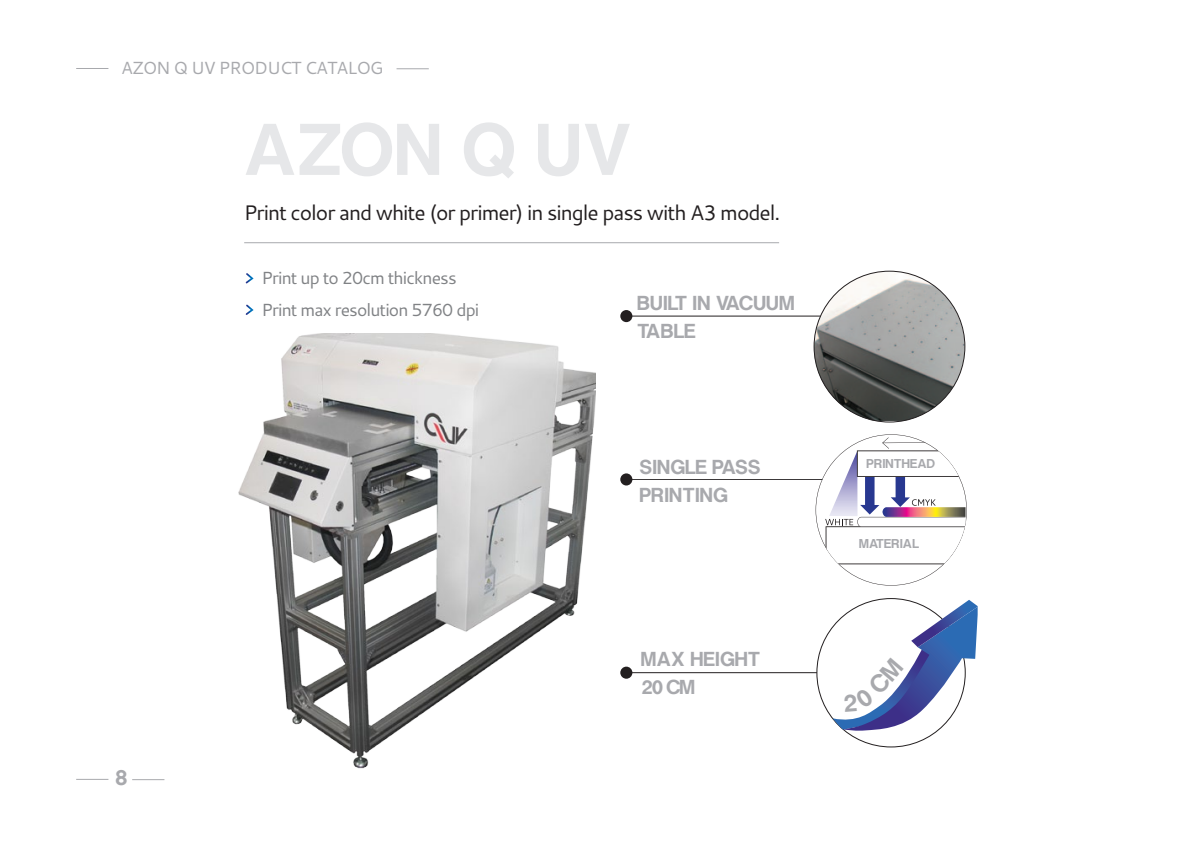
<style>
.page{position:relative;width:1191px;height:844px;background:#fff}
.page>*{position:absolute;margin:0;border:0;box-sizing:border-box;transform-origin:0 0}
.t1{font:700 70px "Mg Open Moderna";color:#e6e7e9}
.t2{font:21px "Cantarell";letter-spacing:-.05em;color:#231f20}
.t3{font:700 21px "Mg Open Moderna";color:#a8a9ad}
.t4{font:700 19.25px/28px "Mg Open Moderna";color:#a8a9ad}
.t5{font:17.5px "Cantarell";letter-spacing:-.05em;color:#808285}
.t6{font:17.5px "Cantarell";letter-spacing:-.05em;color:#a8a9ad}
.t7{font:700 12.25px "Mg Open Moderna";color:#a8a9ad}
</style>
<div class="page">
<hr style="left:76px;top:68px;width:32px;height:1px;background:#a8a9ad">
<hr style="left:396px;top:68px;width:33px;height:1px;background:#a8a9ad">
<hr style="left:76px;top:778px;width:32px;height:1px;background:#a8a9ad">
<hr style="left:132px;top:779px;width:32px;height:1px;background:#a8a9ad">
<hr style="left:244px;top:242px;width:535px;height:1px;background:#a8a9ad">
<svg style="left:245px;top:273px;width:9px;height:11px"></svg>
<svg style="left:245px;top:304px;width:9px;height:11px"></svg>
<hr style="left:626px;top:315px;width:208px;height:1px;background:#231f20">
<img style="left:814px;top:271px;width:150px;height:150px">
<div style="left:620px;top:310px;width:12px;height:12px;background:#231f20;border-radius:50%"></div>
<hr style="left:626px;top:479px;width:208px;height:1px;background:#231f20">
<div style="left:620px;top:473px;width:12px;height:12px;background:#231f20;border-radius:50%"></div>
<svg style="left:815px;top:434px;width:151px;height:151px"></svg>
<hr style="left:626px;top:672px;width:208px;height:1px;background:#231f20">
<div style="left:620px;top:666px;width:12px;height:12px;background:#231f20;border-radius:50%"></div>
<div style="left:817px;top:598px;width:148px;height:148px;background:#fff;border-radius:50%"></div>
<div style="left:876px;top:536px;width:60px;height:19px;background:#fff"></div>
<img style="left:238px;top:334px;width:357px;height:435px">
<svg style="left:832px;top:599px;width:145px;height:132px"></svg>
<p class="t6" style="left:121px;top:56px;width:264px">AZON Q UV PRODUCT CATALOG</p>
<p class="t1" style="left:246px;top:114px;width:391px">AZON Q UV</p>
<p class="t2" style="left:244px;top:198px;width:538px">Print color and white (or primer) in single pass with A3 model.</p>
<p class="t5" style="left:261px;top:266px;width:197px">Print up to 20cm thickness</p>
<p class="t5" style="left:261px;top:297px;width:219px">Print max resolution 5760 dpi</p>
<p class="t4" style="left:637px;top:290px;width:159px">BUILT IN VACUUM<br>TABLE</p>
<p class="t4" style="left:640px;top:453px;width:123px">SINGLE PASS</p>
<p class="t4" style="left:640px;top:481px;width:90px">PRINTING</p>
<p class="t3" style="left:115px;top:766px;width:14px">8</p>
<p class="t4" style="left:641px;top:645px;width:121px">MAX HEIGHT</p>
<p class="t4" style="left:641px;top:673px;width:56px">20 CM</p>
<p class="t7" style="left:867px;top:457px;width:70px">PRINTHEAD</p>
<p class="t7" style="left:859px;top:537px;width:61px">MATERIAL</p>
</div>
